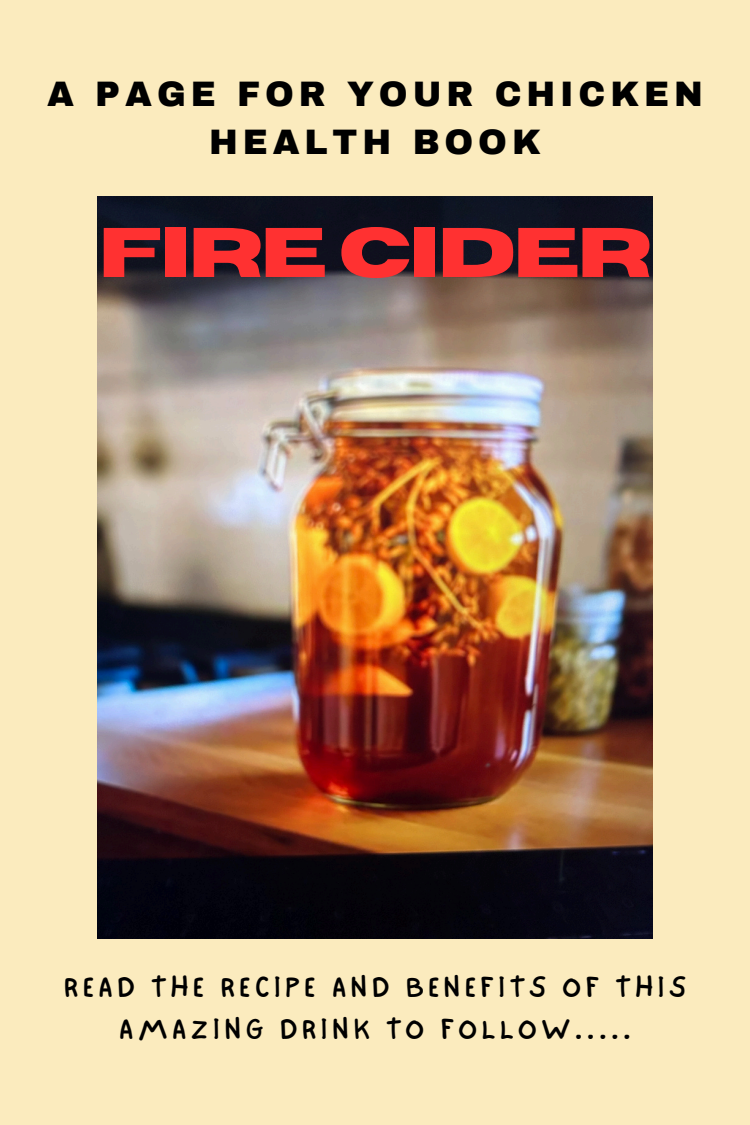
<style>
.page{position:relative;width:750px;height:1125px;background:#fbebbe}
.page>*{position:absolute;margin:0;border:0;box-sizing:border-box;transform-origin:0 0}
.t1{font:700 70px "Horizon";letter-spacing:-.045em;color:#ff3131}
.t2{font:900 34.62px/47.8px "Archivo";letter-spacing:.14em;color:#000;text-align:center}
.t3{font:30.62px/42.2px "NF One Little Font Regular";letter-spacing:.14em;color:#000;text-align:center}
</style>
<div class="page">
<img style="left:97px;top:197px;width:556px;height:741px">
<p class="t2" style="left:47px;top:71px;width:657px">A PAGE FOR YOUR CHICKEN<br>HEALTH BOOK</p>
<p class="t1" style="left:98px;top:218px;width:555px">FIRE CIDER</p>
<h1 class="t3" style="left:64px;top:965px;width:624px">READ THE RECIPE AND BENEFITS OF THIS<br>AMAZING DRINK TO FOLLOW.....</h1>
</div>
